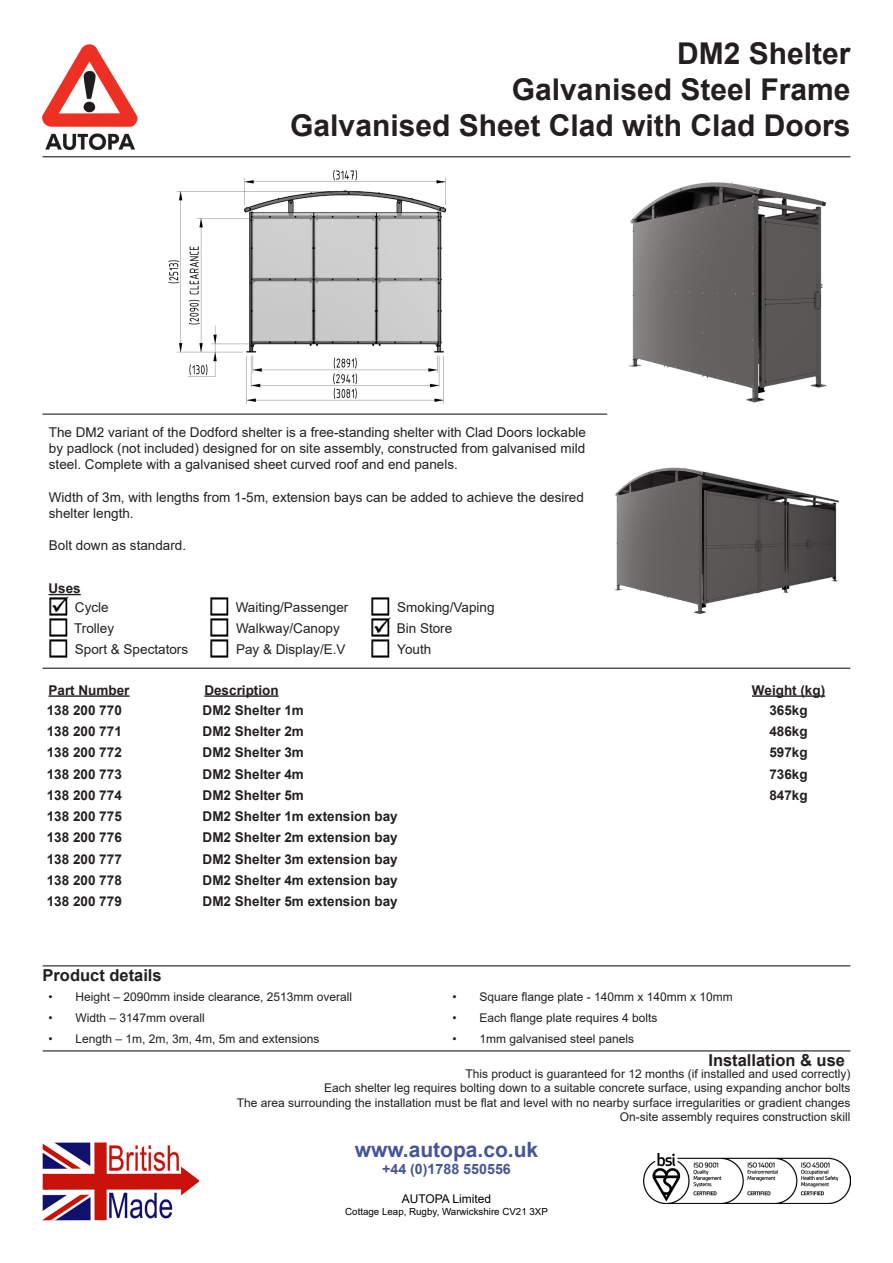
<style>
.page{position:relative;width:893px;height:1263px;background:#fff}
.page>*{position:absolute;margin:0;border:0;box-sizing:border-box;transform-origin:0 0}
.t1{font:700 30px "Arial";color:#231f20}
.t2{font:700 21px "Arial";color:#44559a}
.t3{font:700 16.5px "Arial";color:#231f20}
.t4{font:700 14.25px "Arial";color:#44559a}
.t5{font:13.5px/16.2px "Arial";color:#231f20;text-align:justify}
.t6{font:700 13.5px "Arial";color:#231f20}
.t7{font:12px "Arial";color:#231f20}
.t8{font:12px "Arial";color:#000}
.t9{font:9.75px "Arial";color:#000}
</style>
<div class="page">
<img style="left:644px;top:1154px;width:206px;height:49px">
<img style="left:43px;top:1142px;width:156px;height:78px">
<img style="left:168px;top:171px;width:279px;height:233px">
<img style="left:42px;top:44px;width:95px;height:105px">
<hr style="left:43px;top:156px;width:807px;height:1px;background:#231f20">
<hr style="left:43px;top:414px;width:564px;height:1px;background:#231f20">
<hr style="left:49px;top:695px;width:81px;height:2px;background:#231f20">
<hr style="left:204px;top:695px;width:75px;height:2px;background:#231f20">
<hr style="left:752px;top:695px;width:73px;height:2px;background:#231f20">
<img style="left:628px;top:182px;width:199px;height:221px">
<img style="left:614px;top:467px;width:225px;height:147px">
<hr style="left:43px;top:668px;width:807px;height:1px;background:#231f20">
<hr style="left:43px;top:965px;width:807px;height:1px;background:#231f20">
<hr style="left:43px;top:1050px;width:807px;height:1px;background:#231f20">
<img style="left:49px;top:596px;width:20px;height:41px">
<hr style="left:49px;top:594px;width:32px;height:1px;background:#231f20">
<img style="left:371px;top:618px;width:20px;height:19px">
<img style="left:210px;top:597px;width:19px;height:19px">
<img style="left:210px;top:618px;width:19px;height:19px">
<img style="left:371px;top:597px;width:19px;height:19px">
<img style="left:49px;top:639px;width:19px;height:19px">
<img style="left:371px;top:639px;width:19px;height:19px">
<img style="left:210px;top:639px;width:19px;height:19px">
<p class="t1" style="left:677px;top:33px;width:175px">DM2 Shelter</p>
<p class="t1" style="left:512px;top:69px;width:340px">Galvanised Steel Frame</p>
<p class="t1" style="left:290px;top:105px;width:562px">Galvanised Sheet Clad with Clad Doors</p>
<p class="t5" style="left:49px;top:424px;width:539px">The DM2 variant of the Dodford shelter is a free-standing shelter with Clad Doors lockable by padlock (not included) designed for on site assembly, constructed from galvanised mild steel. Complete with a galvanised sheet curved roof and end panels.</p>
<p class="t5" style="left:49px;top:489px;width:537px">Width of 3m, with lengths from 1-5m, extension bays can be added to achieve the desired shelter length.</p>
<p class="t5" style="left:49px;top:537px;width:139px">Bolt down as standard.</p>
<p class="t6" style="left:49px;top:579px;width:34px">Uses</p>
<p class="t5" style="left:75px;top:599px;width:35px">Cycle</p>
<p class="t5" style="left:74px;top:620px;width:42px">Trolley</p>
<p class="t5" style="left:236px;top:599px;width:114px">Waiting/Passenger</p>
<p class="t5" style="left:236px;top:620px;width:105px">Walkway/Canopy</p>
<p class="t5" style="left:397px;top:599px;width:99px">Smoking/Vaping</p>
<p class="t5" style="left:397px;top:620px;width:57px">Bin Store</p>
<p class="t5" style="left:75px;top:641px;width:115px">Sport &amp; Spectators</p>
<p class="t5" style="left:236px;top:641px;width:111px">Pay &amp; Display/E.V</p>
<p class="t5" style="left:397px;top:641px;width:36px">Youth</p>
<p class="t6" style="left:49px;top:680px;width:83px">Part Number</p>
<p class="t6" style="left:204px;top:680px;width:76px">Description</p>
<p class="t6" style="left:752px;top:680px;width:75px">Weight (kg)</p>
<p class="t6" style="left:47px;top:700px;width:77px">138 200 770</p>
<p class="t6" style="left:203px;top:700px;width:103px">DM2 Shelter 1m</p>
<p class="t6" style="left:769px;top:700px;width:40px">365kg</p>
<p class="t6" style="left:47px;top:722px;width:77px">138 200 771</p>
<p class="t6" style="left:203px;top:722px;width:103px">DM2 Shelter 2m</p>
<p class="t6" style="left:769px;top:722px;width:40px">486kg</p>
<p class="t6" style="left:47px;top:743px;width:77px">138 200 772</p>
<p class="t6" style="left:203px;top:743px;width:103px">DM2 Shelter 3m</p>
<p class="t6" style="left:769px;top:743px;width:40px">597kg</p>
<p class="t6" style="left:47px;top:764px;width:77px">138 200 773</p>
<p class="t6" style="left:203px;top:764px;width:103px">DM2 Shelter 4m</p>
<p class="t6" style="left:769px;top:764px;width:40px">736kg</p>
<p class="t6" style="left:47px;top:785px;width:77px">138 200 774</p>
<p class="t6" style="left:203px;top:785px;width:103px">DM2 Shelter 5m</p>
<p class="t6" style="left:769px;top:785px;width:40px">847kg</p>
<p class="t6" style="left:47px;top:807px;width:77px">138 200 775</p>
<p class="t6" style="left:203px;top:807px;width:197px">DM2 Shelter 1m extension bay</p>
<p class="t6" style="left:47px;top:828px;width:77px">138 200 776</p>
<p class="t6" style="left:203px;top:828px;width:197px">DM2 Shelter 2m extension bay</p>
<p class="t6" style="left:47px;top:849px;width:77px">138 200 777</p>
<p class="t6" style="left:203px;top:849px;width:197px">DM2 Shelter 3m extension bay</p>
<p class="t6" style="left:47px;top:870px;width:77px">138 200 778</p>
<p class="t6" style="left:203px;top:870px;width:197px">DM2 Shelter 4m extension bay</p>
<p class="t6" style="left:47px;top:892px;width:77px">138 200 779</p>
<p class="t6" style="left:203px;top:892px;width:197px">DM2 Shelter 5m extension bay</p>
<p class="t3" style="left:43px;top:963px;width:121px">Product details</p>
<p class="t7" style="left:49px;top:989px;width:305px">• Height – 2090mm inside clearance, 2513mm overall</p>
<p class="t7" style="left:452px;top:989px;width:282px">• Square flange plate - 140mm x 140mm x 10mm</p>
<p class="t7" style="left:49px;top:1009px;width:158px">• Width – 3147mm overall</p>
<p class="t7" style="left:452px;top:1009px;width:207px">• Each flange plate requires 4 bolts</p>
<p class="t7" style="left:49px;top:1030px;width:273px">• Length – 1m, 2m, 3m, 4m, 5m and extensions</p>
<p class="t7" style="left:452px;top:1030px;width:183px">• 1mm galvanised steel panels</p>
<p class="t3" style="left:708px;top:1048px;width:138px">Installation &amp; use</p>
<p class="t7" style="left:466px;top:1065px;width:386px">This product is guaranteed for 12 months (if installed and used correctly)</p>
<p class="t7" style="left:324px;top:1080px;width:528px">Each shelter leg requires bolting down to a suitable concrete surface, using expanding anchor bolts</p>
<p class="t7" style="left:237px;top:1094px;width:615px">The area surrounding the installation must be flat and level with no nearby surface irregularities or gradient changes</p>
<p class="t7" style="left:620px;top:1108px;width:232px">On-site assembly requires construction skill</p>
<p class="t2" style="left:355px;top:1135px;width:185px">www.autopa.co.uk</p>
<p class="t4" style="left:382px;top:1159px;width:130px">+44 (0)1788 550556</p>
<p class="t8" style="left:402px;top:1190px;width:91px">AUTOPA Limited</p>
<p class="t9" style="left:345px;top:1204px;width:204px">Cottage Leap, Rugby, Warwickshire CV21 3XP</p>
</div>
